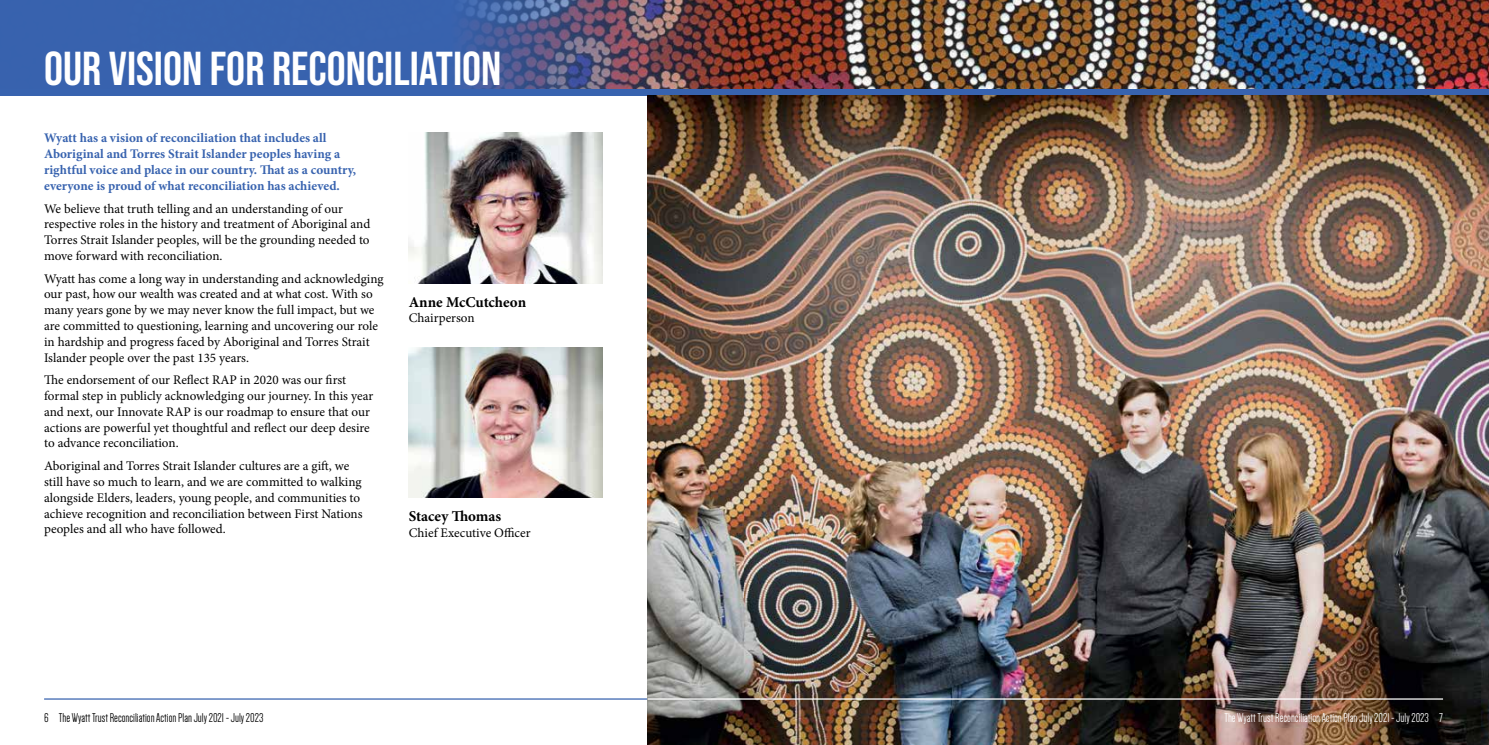
<style>
.page{position:relative;width:1489px;height:745px;background:#fff}
.page>*{position:absolute;margin:0;border:0;box-sizing:border-box;transform-origin:0 0}
.t1{font:47.5px "Bebas Neue";color:#fff}
.t2{font:700 15px "Minion Pro";color:#000}
.t3{font:13.12px/15.8px "Minion Pro";color:#000}
.t4{font:700 13.12px/15.8px "Minion Pro";color:#3863af}
.t5{font:13.12px "Dense";color:#000}
.t6{font:13.12px "Dense";color:#fff}
</style>
<div class="page">
<img style="left:647px;top:95px;width:97px;height:649px">
<div style="left:0;top:0;width:744px;height:95px;background:#3863af"></div>
<hr style="left:44px;top:698px;width:700px;height:1px;background:#3863af">
<img style="left:466px;top:0;width:278px;height:89px">
<img style="left:409px;top:133px;width:193px;height:150px">
<img style="left:409px;top:347px;width:193px;height:150px">
<hr style="left:647px;top:698px;width:97px;height:1px;background:#fff">
<img style="left:744px;top:0;width:744px;height:95px">
<img style="left:744px;top:95px;width:744px;height:649px">
<hr style="left:744px;top:698px;width:698px;height:1px;background:#fff">
<h1 class="t1" style="left:44px;top:42px;width:459px">OUR VISION FOR RECONCILIATION</h1>
<p class="t4" style="left:44px;top:130px;width:314px">Wyatt has a vision of reconciliation that includes all Aboriginal and Torres Strait Islander peoples having a rightful voice and place in our country. That as a country, everyone is proud of what reconciliation has achieved.</p>
<p class="t3" style="left:44px;top:200px;width:327px">We believe that truth telling and an understanding of our respective roles in the history and treatment of Aboriginal and Torres Strait Islander peoples, will be the grounding needed to move forward with reconciliation.</p>
<p class="t3" style="left:44px;top:270px;width:341px">Wyatt has come a long way in understanding and acknowledging our past, how our wealth was created and at what cost. With so many years gone by we may never know the full impact, but we are committed to questioning, learning and uncovering our role in hardship and progress faced by Aboriginal and Torres Strait Islander people over the past 135 years.</p>
<p class="t3" style="left:44px;top:372px;width:330px">The endorsement of our Reflect RAP in 2020 was our first formal step in publicly acknowledging our journey. In this year and next, our Innovate RAP is our roadmap to ensure that our actions are powerful yet thoughtful and reflect our deep desire to advance reconciliation.</p>
<p class="t3" style="left:44px;top:458px;width:320px">Aboriginal and Torres Strait Islander cultures are a gift, we still have so much to learn, and we are committed to walking alongside Elders, leaders, young people, and communities to achieve recognition and reconciliation between First Nations peoples and all who have followed.</p>
<p class="t2" style="left:409px;top:291px;width:119px">Anne McCutcheon</p>
<p class="t3" style="left:409px;top:310px;width:67px">Chairperson</p>
<p class="t2" style="left:409px;top:505px;width:94px">Stacey Thomas</p>
<p class="t3" style="left:409px;top:524px;width:123px">Chief Executive Officer</p>
<p class="t5" style="left:44px;top:711px;width:221px">6 The Wyatt Trust Reconciliation Action Plan July 2021 - July 2023</p>
<p class="t6" style="left:1224px;top:711px;width:220px">The Wyatt Trust Reconciliation Action Plan July 2021 - July 2023 7</p>
</div>
